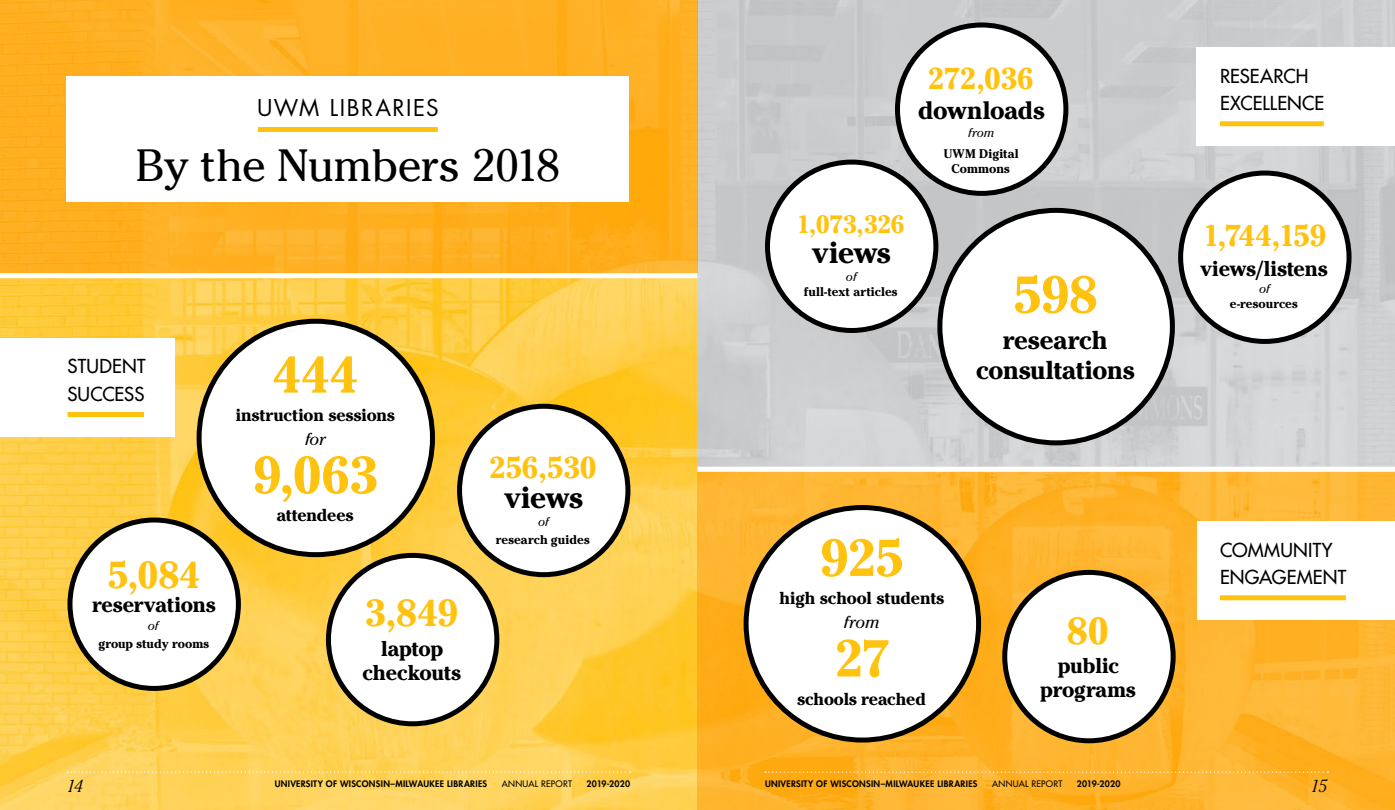
<style>
.page{position:relative;width:1395px;height:810px;background:#fff}
.page>*{position:absolute;margin:0;border:0;box-sizing:border-box;transform-origin:0 0}
.t1{font:700 51.5px "Cheltenham Std";letter-spacing:-.01em;color:#ffc20e}
.t2{font:700 51.38px "Cheltenham Std";color:#ffc20e}
.t3{font:45px "Cheltenham Std";letter-spacing:-.015em;color:#000}
.t4{font:700 37.5px "Cheltenham Std";letter-spacing:-.005em;color:#ffc20e}
.t5{font:700 30px "Cheltenham Std";letter-spacing:-.02em;color:#ffc20e}
.t6{font:700 30px "Cheltenham Std";letter-spacing:-.015em;color:#000}
.t7{font:700 25.62px/29.1px "Cheltenham Std";color:#000;text-align:center}
.t8{font:700 25px "Cheltenham Std";letter-spacing:-.02em;color:#ffc20e}
.t9{font:700 25px "Cheltenham Std";letter-spacing:-.005em;color:#000}
.t10{font:22.5px "Futura Std";letter-spacing:.07em;color:#000}
.t11{font:700 21.25px/23.8px "Cheltenham Std";letter-spacing:-.01em;color:#000;text-align:center}
.t12{font:500 18.75px/27.5px "Futura Std";letter-spacing:.01em;color:#000}
.t13{font:italic 300 17.5px "Cheltenham Std";color:#000}
.t14{font:700 17.12px "Cheltenham Std";color:#000}
.t15{font:italic 17.12px "Cheltenham Std";letter-spacing:-.005em;color:#000}
.t16{font:700 12.5px/15px "Cheltenham Std";letter-spacing:.01em;color:#000;text-align:center}
.t17{font:italic 12.5px "Cheltenham Std";letter-spacing:.005em;color:#000}
.t18{font:800 8.75px "Futura Std";letter-spacing:.035em;color:#000}
.t19{font:500 8.75px "Futura Std";letter-spacing:.035em;color:#000}
</style>
<div class="page">
<img style="left:0;top:278px;width:698px;height:532px">
<div style="left:698px;top:0;width:697px;height:467px;background:#cbcdcf"></div>
<svg style="left:698px;top:472px;width:697px;height:338px;background:#fbb22b"></svg>
<svg style="left:0;top:0;width:698px;height:273px;background:#feb023"></svg>
<div style="left:0;top:338px;width:175px;height:99px;background:#fff"></div>
<div style="left:1197px;top:47px;width:198px;height:99px;background:#fff"></div>
<div style="left:1198px;top:521px;width:197px;height:99px;background:#fff"></div>
<div style="left:767px;top:162px;width:169px;height:168px;background:#fff;border-radius:50%"></div>
<div style="left:765px;top:160px;width:173px;height:173px;border:5px solid #000;border-radius:50%"></div>
<div style="left:897px;top:25px;width:169px;height:168px;background:#fff;border-radius:50%"></div>
<div style="left:895px;top:22px;width:173px;height:174px;border:5px solid #000;border-radius:50%"></div>
<div style="left:940px;top:210px;width:232px;height:233px;background:#fff;border-radius:50%"></div>
<div style="left:937px;top:208px;width:238px;height:237px;border:5px solid #000;border-radius:50%"></div>
<div style="left:1181px;top:173px;width:168px;height:168px;background:#fff;border-radius:50%"></div>
<div style="left:1178px;top:171px;width:174px;height:173px;border:5px solid #000;border-radius:50%"></div>
<div style="left:70px;top:520px;width:168px;height:168px;background:#fff;border-radius:50%"></div>
<div style="left:68px;top:518px;width:173px;height:173px;border:5px solid #000;border-radius:50%"></div>
<div style="left:328px;top:555px;width:169px;height:169px;background:#fff;border-radius:50%"></div>
<div style="left:326px;top:553px;width:173px;height:173px;border:5px solid #000;border-radius:50%"></div>
<div style="left:199px;top:321px;width:233px;height:234px;background:#fff;border-radius:50%"></div>
<div style="left:197px;top:319px;width:238px;height:238px;border:5px solid #000;border-radius:50%"></div>
<div style="left:460px;top:406px;width:168px;height:169px;background:#fff;border-radius:50%"></div>
<div style="left:457px;top:404px;width:173px;height:173px;border:5px solid #000;border-radius:50%"></div>
<div style="left:746px;top:508px;width:233px;height:232px;background:#fff;border-radius:50%"></div>
<div style="left:744px;top:505px;width:237px;height:238px;border:5px solid #000;border-radius:50%"></div>
<div style="left:1005px;top:572px;width:168px;height:169px;background:#fff;border-radius:50%"></div>
<div style="left:1002px;top:570px;width:174px;height:173px;border:5px solid #000;border-radius:50%"></div>
<div style="left:68px;top:412px;width:76px;height:5px;background:#ffc20e"></div>
<div style="left:1220px;top:121px;width:104px;height:5px;background:#ffc20e"></div>
<div style="left:67px;top:77px;width:562px;height:125px;background:#fff"></div>
<div style="left:258px;top:127px;width:180px;height:5px;background:#ffc20e"></div>
<div style="left:1220px;top:595px;width:126px;height:5px;background:#ffc20e"></div>
<svg style="left:67px;top:772px;width:564px;height:1px"></svg>
<svg style="left:765px;top:772px;width:564px;height:1px"></svg>
<h3 class="t5" style="left:927px;top:61px;width:108px">272,036</h3>
<h3 class="t9" style="left:918px;top:96px;width:128px">downloads</h3>
<h3 class="t17" style="left:968px;top:125px;width:28px">from</h3>
<h3 class="t16" style="left:944px;top:146px;width:77px">UWM Digital<br>Commons</h3>
<h3 class="t12" style="left:1220px;top:62px;width:90px">RESEARCH</h3>
<h3 class="t10" style="left:257px;top:93px;width:183px">UWM LIBRARIES</h3>
<h3 class="t12" style="left:1220px;top:89px;width:106px">EXCELLENCE</h3>
<h3 class="t3" style="left:136px;top:139px;width:425px">By the Numbers 2018</h3>
<h3 class="t12" style="left:68px;top:353px;width:80px">STUDENT<br>SUCCESS</h3>
<h3 class="t4" style="left:107px;top:553px;width:94px">5,084</h3>
<h3 class="t11" style="left:92px;top:593px;width:125px">reservations</h3>
<h3 class="t17" style="left:148px;top:618px;width:12px">of</h3>
<h3 class="t16" style="left:98px;top:636px;width:112px">group study rooms</h3>
<h1 class="t1" style="left:272px;top:344px;width:87px">444</h1>
<h3 class="t14" style="left:236px;top:405px;width:161px">instruction sessions</h3>
<h3 class="t15" style="left:305px;top:429px;width:22px">for</h3>
<h1 class="t1" style="left:253px;top:444px;width:127px">9,063</h1>
<h3 class="t14" style="left:277px;top:505px;width:78px">attendees</h3>
<h3 class="t4" style="left:365px;top:591px;width:95px">3,849</h3>
<h3 class="t11" style="left:362px;top:637px;width:100px">laptop checkouts</h3>
<h3 class="t8" style="left:796px;top:210px;width:110px">1,073,326</h3>
<h3 class="t6" style="left:812px;top:235px;width:80px">views</h3>
<h3 class="t17" style="left:846px;top:269px;width:12px">of</h3>
<h3 class="t16" style="left:804px;top:284px;width:95px">full-text articles</h3>
<h3 class="t5" style="left:489px;top:450px;width:110px">256,530</h3>
<h3 class="t6" style="left:504px;top:480px;width:80px">views</h3>
<h3 class="t17" style="left:538px;top:514px;width:12px">of</h3>
<h3 class="t16" style="left:496px;top:532px;width:95px">research guides</h3>
<h1 class="t1" style="left:820px;top:527px;width:86px">925</h1>
<h3 class="t14" style="left:779px;top:588px;width:166px">high school students</h3>
<h3 class="t15" style="left:844px;top:612px;width:37px">from</h3>
<h1 class="t1" style="left:834px;top:628px;width:58px">27</h1>
<h3 class="t14" style="left:797px;top:689px;width:130px">schools reached</h3>
<h2 class="t2" style="left:1013px;top:264px;width:86px">598</h2>
<h3 class="t7" style="left:976px;top:326px;width:160px">research consultations</h3>
<h3 class="t4" style="left:1067px;top:608px;width:43px">80</h3>
<h3 class="t11" style="left:1040px;top:654px;width:97px">public programs</h3>
<h3 class="t5" style="left:1202px;top:218px;width:125px">1,744,159</h3>
<h3 class="t11" style="left:1200px;top:256px;width:129px">views/listens</h3>
<h3 class="t17" style="left:1259px;top:282px;width:12px">of</h3>
<h3 class="t16" style="left:1230px;top:296px;width:69px">e-resources</h3>
<h3 class="t12" style="left:1220px;top:536px;width:128px">COMMUNITY<br>ENGAGEMENT</h3>
<h3 class="t13" style="left:67px;top:776px;width:18px">14</h3>
<h3 class="t13" style="left:1311px;top:776px;width:18px">15</h3>
<p class="t18" style="left:275px;top:779px;width:214px">UNIVERSITY OF WISCONSIN–MILWAUKEE LIBRARIES</p>
<p class="t19" style="left:502px;top:779px;width:72px">ANNUAL REPORT</p>
<p class="t18" style="left:587px;top:779px;width:45px">2019-2020</p>
<p class="t18" style="left:765px;top:779px;width:214px">UNIVERSITY OF WISCONSIN–MILWAUKEE LIBRARIES</p>
<p class="t19" style="left:992px;top:779px;width:72px">ANNUAL REPORT</p>
<p class="t18" style="left:1077px;top:779px;width:45px">2019-2020</p>
</div>
